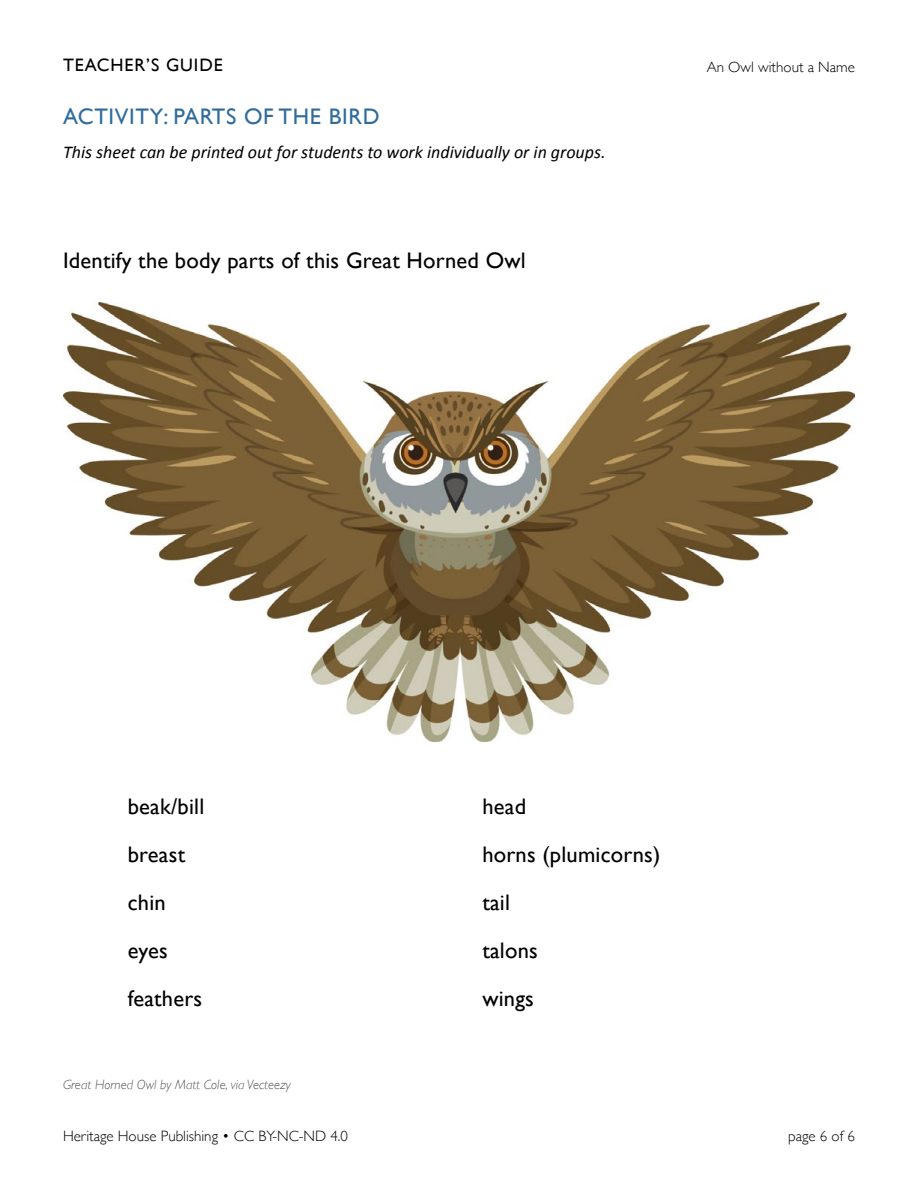
<style>
.page{position:relative;width:918px;height:1188px;background:#fff}
.page>*{position:absolute;margin:0;border:0;box-sizing:border-box;transform-origin:0 0}
.t1{font:22.5px/48px "Gill Sans";letter-spacing:.01em;color:#000}
.t2{font:22.5px "Gill Sans";letter-spacing:.03em;color:#2f6c9c}
.t3{font:italic 18px "Calibri";color:#000}
.t4{font:18px "Gill Sans";letter-spacing:.05em;color:#000}
.t5{font:300 15px "Gill Sans";color:#000}
.t6{font:italic 300 13.5px "Gill Sans";color:#58595b}
</style>
<div class="page">
<img style="left:63px;top:303px;width:792px;height:438px">
<p class="t4" style="left:63px;top:54px;width:161px">TEACHER’S GUIDE</p>
<p class="t2" style="left:63px;top:103px;width:318px">ACTIVITY: PARTS OF THE BIRD</p>
<p class="t3" style="left:63px;top:139px;width:544px">This sheet can be printed out for students to work individually or in groups.</p>
<p class="t1" style="left:63px;top:236px;width:464px">Identify the body parts of this Great Horned Owl</p>
<p class="t5" style="left:707px;top:55px;width:150px">An Owl without a Name</p>
<p class="t1" style="left:128px;top:782px;width:78px">beak/bill breast chin eyes feathers</p>
<p class="t1" style="left:482px;top:782px;width:179px">head<br>horns (plumicorns) tail<br>talons<br>wings</p>
<p class="t6" style="left:63px;top:1077px;width:230px">Great Horned Owl by Matt Cole, via Vecteezy</p>
<p class="t5" style="left:63px;top:1124px;width:287px">Heritage House Publishing • CC BY-NC-ND 4.0</p>
<p class="t5" style="left:788px;top:1124px;width:68px">page 6 of 6</p>
</div>
